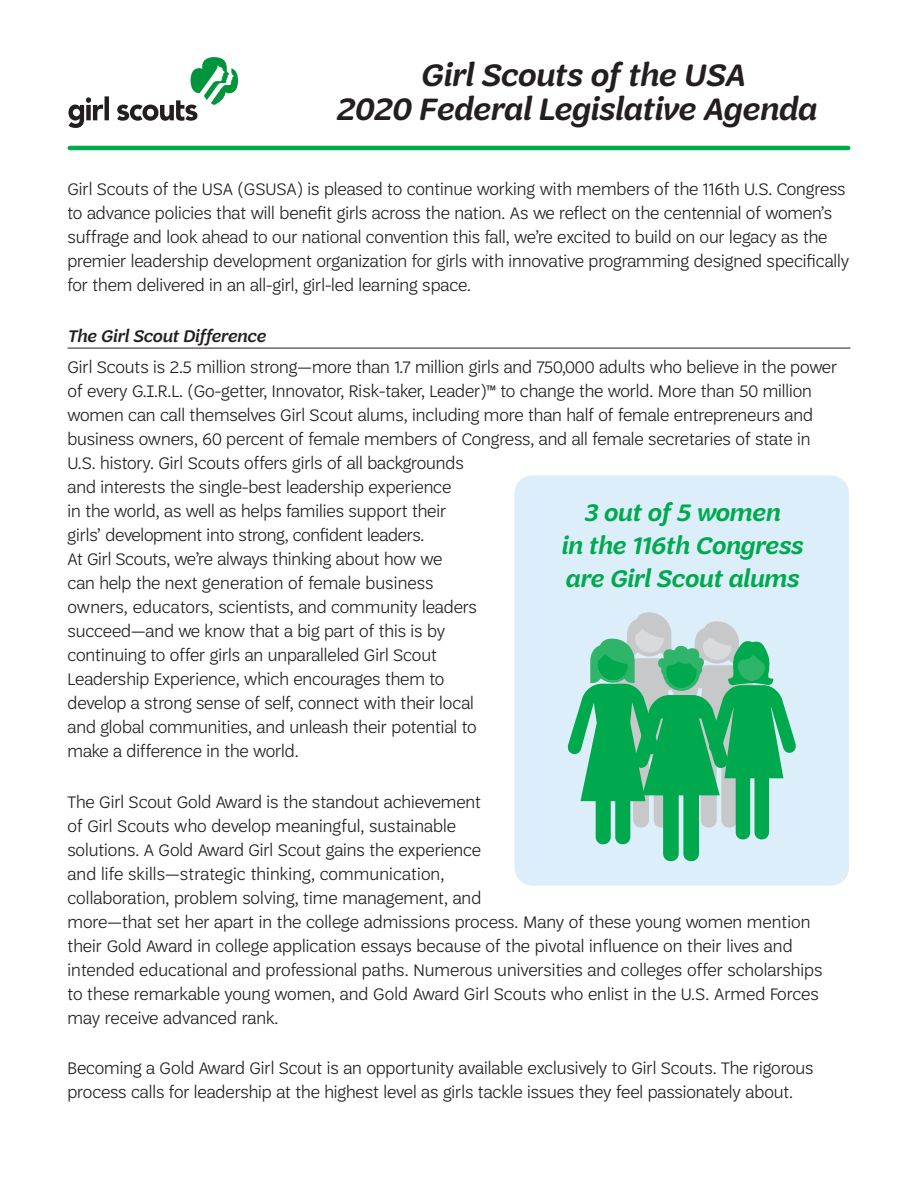
<style>
.page{position:relative;width:918px;height:1188px;background:#fff}
.page>*{position:absolute;margin:0;border:0;box-sizing:border-box;transform-origin:0 0}
.Main_Title{font:italic 600 33px/34.5px "Trefoil Sans";color:#231f20;text-align:center}
.Call-outs{font:italic 600 25.5px/33px "Trefoil Sans";color:#00a94e;text-align:center}
.Body_Copy{font:300 18px/24px "Trefoil Sans";color:#231f20}
.Body_cross_heds{font:italic 500 18px "Trefoil Sans";color:#231f20}
</style>
<div class="page">
<hr style="left:68px;top:348px;width:782px;height:1px;background:#231f20">
<div style="left:514px;top:475px;width:335px;height:411px;background:#dbeef9;border-radius:18px"></div>
<svg style="left:567px;top:612px;width:229px;height:250px"></svg>
<svg style="left:68px;top:57px;width:170px;height:71px"></svg>
<hr style="left:70px;top:146px;width:778px;height:4px;background:#00a94e">
<p class="Main_Title" style="left:336px;top:58px;width:482px">Girl Scouts of the USA<br>2020 Federal Legislative Agenda</p>
<p class="Body_Copy" style="left:68px;top:177px;width:783px">Girl Scouts of the USA (GSUSA) is pleased to continue working with members of the 116th U.S. Congress to advance policies that will benefit girls across the nation. As we reflect on the centennial of women’s suffrage and look ahead to our national convention this fall, we’re excited to build on our legacy as the premier leadership development organization for girls with innovative programming designed specifically for them delivered in an all-girl, girl-led learning space.</p>
<p class="Body_cross_heds" style="left:68px;top:326px;width:200px">The Girl Scout Difference</p>
<p class="Body_Copy" style="left:68px;top:355px;width:771px">Girl Scouts is 2.5 million strong—more than 1.7 million girls and 750,000 adults who believe in the power of every G.I.R.L. (Go-getter, Innovator, Risk-taker, Leader)™ to change the world. More than 50 million women can call themselves Girl Scout alums, including more than half of female entrepreneurs and business owners, 60 percent of female members of Congress, and all female secretaries of state in U.S. history. Girl Scouts offers girls of all backgrounds<br>and interests the single-best leadership experience<br>in the world, as well as helps families support their<br>girls’ development into strong, confident leaders.<br>At Girl Scouts, we’re always thinking about how we<br>can help the next generation of female business<br>owners, educators, scientists, and community leaders<br>succeed—and we know that a big part of this is by<br>continuing to offer girls an unparalleled Girl Scout<br>Leadership Experience, which encourages them to<br>develop a strong sense of self, connect with their local<br>and global communities, and unleash their potential to<br>make a difference in the world.</p>
<p class="Body_Copy" style="left:68px;top:790px;width:757px">The Girl Scout Gold Award is the standout achievement<br>of Girl Scouts who develop meaningful, sustainable<br>solutions. A Gold Award Girl Scout gains the experience<br>and life skills—strategic thinking, communication,<br>collaboration, problem solving, time management, and<br>more—that set her apart in the college admissions process. Many of these young women mention their Gold Award in college application essays because of the pivotal influence on their lives and intended educational and professional paths. Numerous universities and colleges offer scholarships to these remarkable young women, and Gold Award Girl Scouts who enlist in the U.S. Armed Forces may receive advanced rank.</p>
<p class="Body_Copy" style="left:68px;top:1056px;width:748px">Becoming a Gold Award Girl Scout is an opportunity available exclusively to Girl Scouts. The rigorous process calls for leadership at the highest level as girls tackle issues they feel passionately about.</p>
<p class="Call-outs" style="left:561px;top:496px;width:243px">3 out of 5 women<br>in the 116th Congress are Girl Scout alums</p>
</div>
